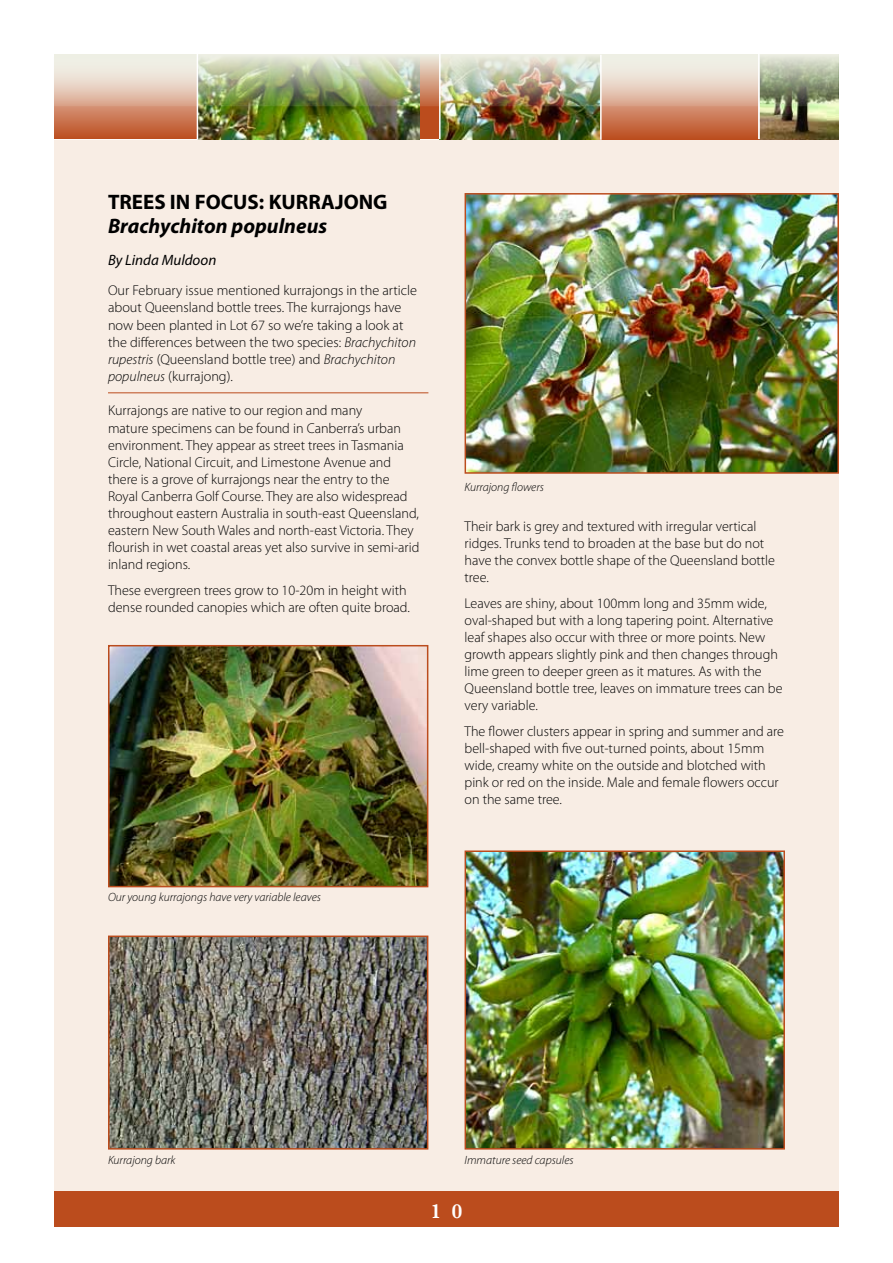
<style>
.page{position:relative;width:893px;height:1263px;background:#fff}
.page>*{position:absolute;margin:0;border:0;box-sizing:border-box;transform-origin:0 0}
.t1{font:700 21px "Myriad Pro";color:#000}
.t2{font:italic 700 21px "Myriad Pro";color:#000}
.t3{font:600 21px "Baskerville";color:#fff}
.t4{font:italic 15px "Myriad Pro";color:#000}
.t5{font:300 14.25px/17.1px "Myriad Pro";color:#000}
.t6{font:italic 300 12px "Myriad Pro";color:#000}
.s1{font-style:italic}
</style>
<div class="page">
<div style="left:54px;top:139px;width:785px;height:1070px;background:#f8ede4"></div>
<div style="left:54px;top:1191px;width:785px;height:35px;background:#bb4c1d"></div>
<hr style="left:54px;top:138px;width:785px;height:2px;background:#fff">
<img style="left:760px;top:106px;width:79px;height:33px">
<svg style="left:54px;top:106px;width:143px;height:33px;background:#c86f4a"></svg>
<div style="left:197px;top:55px;width:260px;height:84px;background:#bb4c1d"></div>
<img style="left:198px;top:106px;width:221px;height:33px">
<img style="left:441px;top:106px;width:159px;height:33px">
<svg style="left:602px;top:106px;width:156px;height:33px;background:#c86f49"></svg>
<img style="left:54px;top:54px;width:785px;height:52px">
<hr style="left:197px;top:54px;width:1px;height:86px;background:#fff">
<hr style="left:439px;top:54px;width:2px;height:85px;background:#fff">
<hr style="left:600px;top:55px;width:2px;height:85px;background:#fff">
<hr style="left:758px;top:54px;width:2px;height:85px;background:#fff">
<hr style="left:108px;top:393px;width:320px;height:1px;background:#bb4c1d">
<img style="left:111px;top:648px;width:314px;height:236px">
<div style="left:108px;top:645px;width:320px;height:242px;border:2px solid #bb4c1d"></div>
<img style="left:111px;top:938px;width:314px;height:208px">
<div style="left:108px;top:935px;width:320px;height:214px;border:2px solid #bb4c1d"></div>
<img style="left:468px;top:196px;width:368px;height:275px">
<div style="left:465px;top:193px;width:374px;height:281px;border:2px solid #bb4c1d"></div>
<img style="left:468px;top:853px;width:314px;height:293px">
<div style="left:465px;top:850px;width:320px;height:299px;border:2px solid #bb4c1d"></div>
<h1 class="t1" style="left:108px;top:188px;width:281px">TREES IN FOCUS: KURRAJONG</h1>
<h1 class="t2" style="left:108px;top:212px;width:221px">Brachychiton populneus</h1>
<p class="t4" style="left:108px;top:251px;width:110px">By Linda Muldoon</p>
<p class="t5" style="left:108px;top:282px;width:311px">Our February issue mentioned kurrajongs in the article about Queensland bottle trees. The kurrajongs have now been planted in Lot 67 so we’re taking a look at the differences between the two species: <span class="s1">Brachychiton rupestris</span> (Queensland bottle tree) and <span class="s1">Brachychiton populneus</span> (kurrajong).</p>
<p class="t5" style="left:108px;top:402px;width:313px">Kurrajongs are native to our region and many<br>mature specimens can be found in Canberra’s urban environment. They appear as street trees in Tasmania Circle, National Circuit, and Limestone Avenue and there is a grove of kurrajongs near the entry to the Royal Canberra Golf Course. They are also widespread throughout eastern Australia in south-east Queensland, eastern New South Wales and north-east Victoria. They flourish in wet coastal areas yet also survive in semi-arid inland regions.</p>
<p class="t5" style="left:108px;top:581px;width:303px">These evergreen trees grow to 10-20m in height with dense rounded canopies which are often quite broad.</p>
<p class="t6" style="left:108px;top:890px;width:214px">Our young kurrajongs have very variable leaves</p>
<p class="t6" style="left:465px;top:480px;width:81px">Kurrajong flowers</p>
<p class="t5" style="left:465px;top:517px;width:312px">Their bark is grey and textured with irregular vertical ridges. Trunks tend to broaden at the base but do not have the convex bottle shape of the Queensland bottle tree.</p>
<p class="t5" style="left:465px;top:594px;width:319px">Leaves are shiny, about 100mm long and 35mm wide, oval-shaped but with a long tapering point. Alternative leaf shapes also occur with three or more points. New growth appears slightly pink and then changes through lime green to deeper green as it matures. As with the Queensland bottle tree, leaves on immature trees can be very variable.</p>
<p class="t5" style="left:465px;top:723px;width:321px">The flower clusters appear in spring and summer and are bell-shaped with five out-turned points, about 15mm wide, creamy white on the outside and blotched with pink or red on the inside. Male and female flowers occur on the same tree.</p>
<p class="t6" style="left:108px;top:1153px;width:69px">Kurrajong bark</p>
<p class="t6" style="left:465px;top:1153px;width:111px">Immature seed capsules</p>
<h1 class="t3" style="left:431px;top:1198px;width:33px">1 0</h1>
</div>
